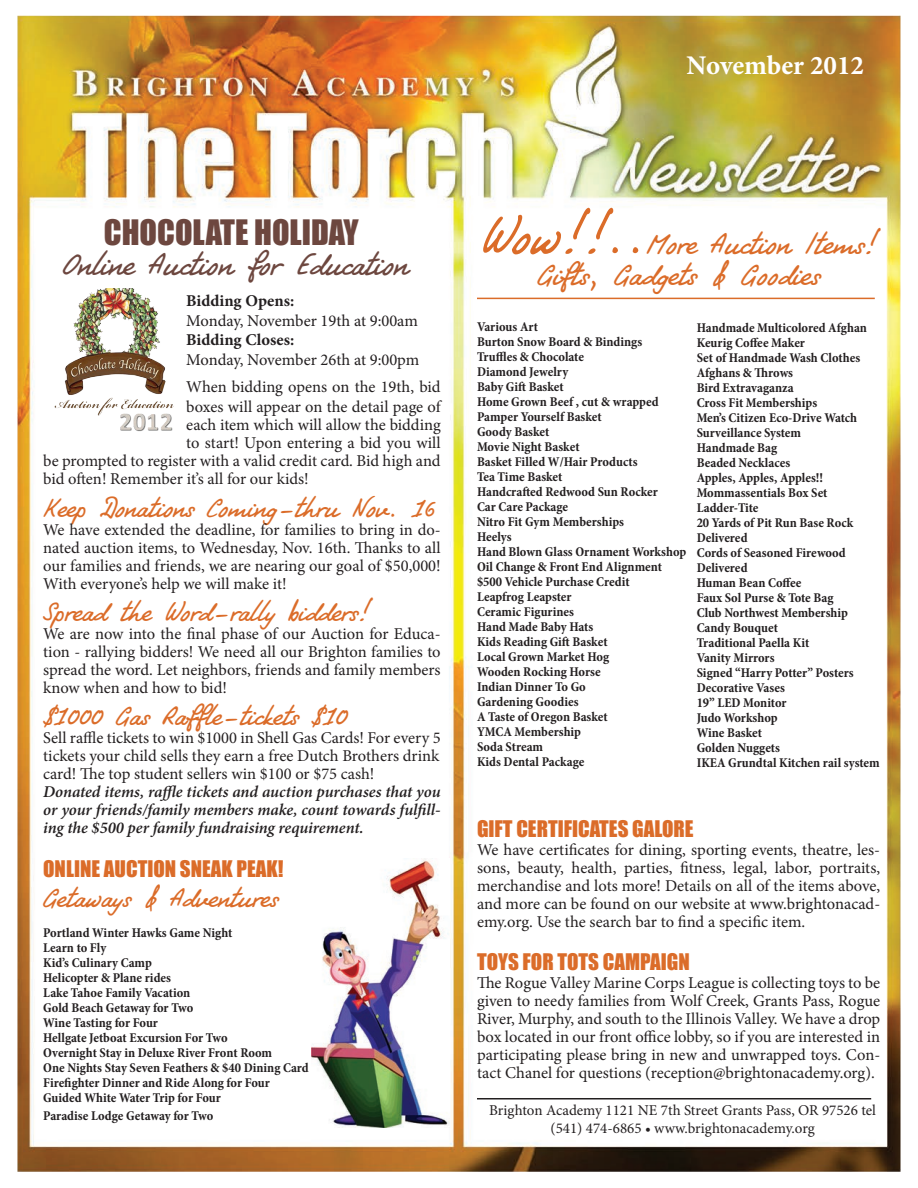
<style>
.page{position:relative;width:918px;height:1188px;background:#fff}
.page>*{position:absolute;margin:0;border:0;box-sizing:border-box;transform-origin:0 0}
.t1{font:32.25px "Impact";color:#6d473f}
.t2{font:31.5px "PT Script Stream";color:#6d473f}
.t3{font:30px/31.5px "PT Script Stream";color:#db6c29;text-align:center}
.t4{font:27px "PT Script Stream";color:#db6c29}
.t5{font:700 27px "Minion Pro";letter-spacing:-.005em;color:#fff}
.t6{font:21px "Impact";color:#db6c29}
.t7{font:16.5px/18px "Minion Pro";color:#231f20;text-align:justify}
.t8{font:italic 600 16.5px/18px "Minion Pro";letter-spacing:-.01em;color:#231f20;text-align:justify}
.t9{font:700 16.5px "Minion Pro";color:#231f20}
.t10{font:15px/18px "Minion Pro";color:#231f20;text-align:center}
.t11{font:700 condensed 13.5px/15px "Minion Pro";color:#231f20}
.s1{font-size:52.5px}
</style>
<div class="page">
<img style="left:17px;top:15px;width:884px;height:1157px">
<img style="left:55px;top:288px;width:121px;height:143px">
<hr style="left:477px;top:298px;width:398px;height:1px;background:#db6c29">
<img style="left:312px;top:859px;width:138px;height:268px">
<hr style="left:477px;top:1098px;width:394px;height:2px;background:#231f20">
<h3 class="t5" style="left:687px;top:46px;width:179px">November 2012</h3>
<h1 class="t1" style="left:104px;top:207px;width:256px">CHOCOLATE HOLIDAY</h1>
<h2 class="t2" style="left:62px;top:246px;width:347px">Online Auction for Education</h2>
<p class="t9" style="left:186px;top:289px;width:110px">Bidding Opens:</p>
<p class="t7" style="left:186px;top:311px;width:233px">Monday, November 19th at 9:00am</p>
<p class="t9" style="left:186px;top:328px;width:110px">Bidding Closes:</p>
<p class="t7" style="left:186px;top:346px;width:256px;line-height:27.3px">Monday, November 26th at 9:00pm<br>When bidding opens on the 19th, bid</p>
<p class="t7" style="left:186px;top:398px;width:256px">boxes will appear on the detail page of</p>
<p class="t7" style="left:186px;top:416px;width:256px">each item which will allow the bidding</p>
<p class="t7" style="left:186px;top:434px;width:256px">to start! Upon entering a bid you will</p>
<p class="t7" style="left:43px;top:452px;width:399px">be prompted to register with a valid credit card. Bid high and</p>
<p class="t7" style="left:43px;top:470px;width:267px">bid often! Remember it’s all for our kids!</p>
<h3 class="t4" style="left:43px;top:492px;width:393px">Keep Donations Coming-thru Nov. 16</h3>
<p class="t7" style="left:43px;top:520px;width:399px">We have extended the deadline, for families to bring in do&shy;nated auction items, to Wednesday, Nov. 16th. Thanks to all our families and friends, we are nearing our goal of $50,000!<br>With everyone’s help we will make it!</p>
<h3 class="t4" style="left:43px;top:596px;width:328px">Spread the Word-rally bidders!</h3>
<p class="t7" style="left:43px;top:625px;width:399px">We are now into the final phase of our Auction for Educa&shy;tion - rallying bidders! We need all our Brighton families to spread the word. Let neighbors, friends and family members know when and how to bid!</p>
<h3 class="t4" style="left:43px;top:700px;width:305px">$1000 Gas Raffle-tickets $10</h3>
<p class="t7" style="left:43px;top:729px;width:399px">Sell raffle tickets to win $1000 in Shell Gas Cards! For every 5 tickets your child sells they earn a free Dutch Brothers drink card! The top student sellers win $100 or $75 cash!</p>
<p class="t8" style="left:43px;top:783px;width:399px">Donated items, raffle tickets and auction purchases that you or your friends/family members make, count towards fulfill&shy;ing the $500 per family fundraising requirement.</p>
<h3 class="t6" style="left:43px;top:852px;width:242px">ONLINE AUCTION SNEAK PEAK!</h3>
<h3 class="t4" style="left:43px;top:882px;width:236px">Getaways &amp; Adventures</h3>
<p class="t11" style="left:43px;top:925px;width:267px">Portland Winter Hawks Game Night<br>Learn to Fly<br>Kid’s Culinary Camp<br>Helicopter &amp; Plane rides<br>Lake Tahoe Family Vacation<br>Gold Beach Getaway for Two<br>Wine Tasting for Four<br>Hellgate Jetboat Excursion For Two<br>Overnight Stay in Deluxe River Front Room<br>One Nights Stay Seven Feathers &amp; $40 Dining Card<br>Firefighter Dinner and Ride Along for Four<br>Guided White Water Trip for Four</p>
<p class="t11" style="left:43px;top:1108px;width:172px">Paradise Lodge Getaway for Two</p>
<h3 class="t3" style="left:481px;top:228px;width:398px"><span class="s1">Wow!!..</span>More Auction Items!<br>Gifts, Gadgets &amp; Goodies</h3>
<p class="t11" style="left:477px;top:319px;width:211px">Various Art<br>Burton Snow Board &amp; Bindings<br>Truffles &amp; Chocolate<br>Diamond Jewelry<br>Baby Gift Basket<br>Home Grown Beef , cut &amp; wrapped<br>Pamper Yourself Basket<br>Goody Basket<br>Movie Night Basket<br>Basket Filled W/Hair Products<br>Tea Time Basket<br>Handcrafted Redwood Sun Rocker<br>Car Care Package<br>Nitro Fit Gym Memberships<br>Heelys<br>Hand Blown Glass Ornament Workshop<br>Oil Change &amp; Front End Alignment $500 Vehicle Purchase Credit<br>Leapfrog Leapster<br>Ceramic Figurines<br>Hand Made Baby Hats<br>Kids Reading Gift Basket<br>Local Grown Market Hog<br>Wooden Rocking Horse<br>Indian Dinner To Go<br>Gardening Goodies<br>A Taste of Oregon Basket<br>YMCA Membership<br>Soda Stream<br>Kids Dental Package</p>
<p class="t11" style="left:697px;top:320px;width:184px">Handmade Multicolored Afghan<br>Keurig Coffee Maker<br>Set of Handmade Wash Clothes<br>Afghans &amp; Throws<br>Bird Extravaganza<br>Cross Fit Memberships<br>Men’s Citizen Eco-Drive Watch<br>Surveillance System<br>Handmade Bag<br>Beaded Necklaces<br>Apples, Apples, Apples!!<br>Mommassentials Box Set<br>Ladder-Tite<br>20 Yards of Pit Run Base Rock<br>Delivered<br>Cords of Seasoned Firewood<br>Delivered<br>Human Bean Coffee<br>Faux Sol Purse &amp; Tote Bag<br>Club Northwest Membership<br>Candy Bouquet<br>Traditional Paella Kit<br>Vanity Mirrors<br>Signed “Harry Potter” Posters<br>Decorative Vases<br>19” LED Monitor<br>Judo Workshop<br>Wine Basket<br>Golden Nuggets<br>IKEA Grundtal Kitchen rail system</p>
<h3 class="t6" style="left:477px;top:812px;width:106px">GIFT CERTIFICATES</h3>
<h3 class="t6" style="left:632px;top:812px;width:62px">GALORE</h3>
<p class="t7" style="left:477px;top:840px;width:405px">We have certificates for dining, sporting events, theatre, les&shy;sons, beauty, health, parties, fitness, legal, labor, portraits, merchandise and lots more! Details on all of the items above, and more can be found on our website at www.brightonacad&shy;emy.org. Use the search bar to find a specific item.</p>
<h3 class="t6" style="left:477px;top:945px;width:174px">TOYS FOR TOTS CAMPAIGN</h3>
<p class="t7" style="left:477px;top:974px;width:405px">The Rogue Valley Marine Corps League is collecting toys to be given to needy families from Wolf Creek, Grants Pass, Rogue River, Murphy, and south to the Illinois Valley. We have a drop box located in our front office lobby, so if you are interested in participating please bring in new and unwrapped toys. Con&shy;tact Chanel for questions (reception@brightonacademy.org).</p>
<p class="t10" style="left:489px;top:1101px;width:388px">Brighton Academy 1121 NE 7th Street Grants Pass, OR 97526 tel (541) 474-6865 • www.brightonacademy.org</p>
</div>
